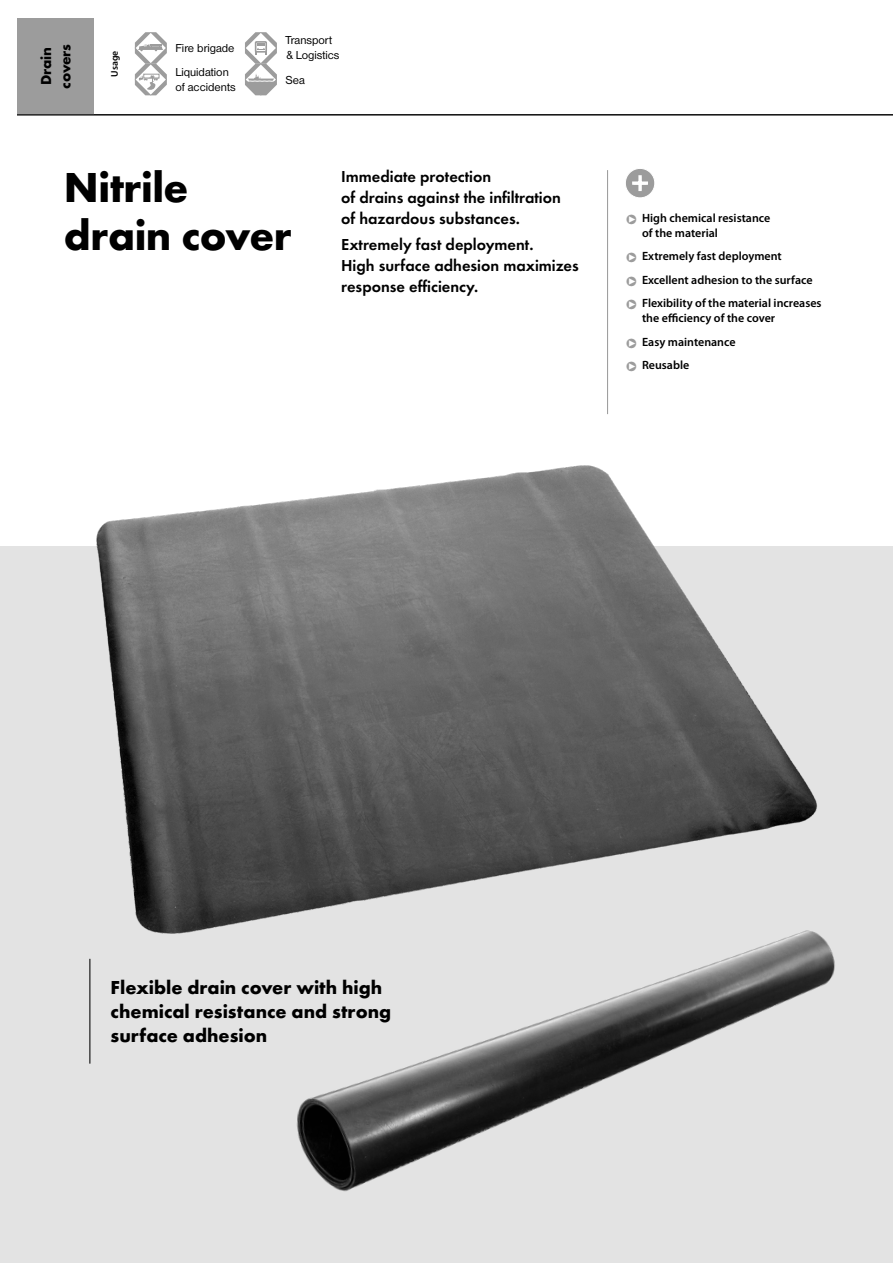
<style>
.page{position:relative;width:893px;height:1263px;background:#fff}
.page>*{position:absolute;margin:0;border:0;box-sizing:border-box;transform-origin:0 0}
._2018_H1{font:700 43.5px/48px "Futura TOT";letter-spacing:-.01em;color:#000}
._2018_vykrik_foto{font:700 19.5px/24px "Futura TOT";color:#000}
._2018_perex{font:600 16.5px/21px "Futura TOT";color:#000}
.t1{font:700 15px/19.5px "Futura TOT";letter-spacing:-.01em;color:#000}
.t2{font:600 12px/15px "Myriad Pro";color:#000}
._2018_zahlavi_aplikace{font:12px/15px "Nimbus Sans DOT";color:#000}
.t3{font:600 9.75px "Myriad Pro";color:#000}
.s1{color:#9c9c9c}
</style>
<div class="page">
<div style="left:0;top:546px;width:893px;height:717px;background:#e3e3e3"></div>
<hr style="left:89px;top:959px;width:1px;height:105px;background:#000">
<img style="left:296px;top:934px;width:539px;height:258px">
<img style="left:96px;top:414px;width:722px;height:538px">
<hr style="left:607px;top:170px;width:1px;height:244px;background:#9c9c9c">
<svg style="left:625px;top:168px;width:30px;height:30px"></svg>
<div style="left:625px;top:168px;width:30px;height:30px;border:1px solid #fff;border-radius:50%"></div>
<svg style="left:631px;top:174px;width:18px;height:18px"></svg>
<div style="left:17px;top:18px;width:77px;height:96px;background:#9c9c9c"></div>
<hr style="left:17px;top:114px;width:876px;height:1px;background:#000">
<svg style="left:135px;top:32px;width:32px;height:63px"></svg>
<svg style="left:245px;top:32px;width:32px;height:63px"></svg>
<p class="t1" style="left:36px;top:89px;width:46px;rotate:-90deg">Drain covers</p>
<p class="t3" style="left:109px;top:77px;width:28px;rotate:-90deg">Usage</p>
<p class="_2018_zahlavi_aplikace" style="left:175px;top:41px;width:61px">Fire brigade</p>
<p class="_2018_zahlavi_aplikace" style="left:285px;top:33px;width:56px">Transport &amp; Logistics</p>
<p class="_2018_zahlavi_aplikace" style="left:175px;top:65px;width:62px">Liquidation of accidents</p>
<p class="_2018_zahlavi_aplikace" style="left:285px;top:72px;width:21px">Sea</p>
<p class="_2018_H1" style="left:64px;top:163px;width:229px">Nitrile drain cover</p>
<p class="_2018_perex" style="left:341px;top:166px;width:221px">Immediate protection<br>of drains against the infiltration of hazardous substances.</p>
<p class="_2018_perex" style="left:341px;top:234px;width:239px">Extremely fast deployment.<br>High surface adhesion maximizes response efficiency.</p>
<p class="t2" style="left:642px;top:210px;width:130px;text-indent:-17px"><span class="s1">❑</span> High chemical resistance of the material</p>
<p class="t2" style="left:625px;top:249px;width:158px"><span class="s1">❑</span> Extremely fast deployment</p>
<p class="t2" style="left:625px;top:272px;width:189px"><span class="s1">❑</span> Excellent adhesion to the surface</p>
<p class="t2" style="left:642px;top:296px;width:181px;text-indent:-17px"><span class="s1">❑</span> Flexibility of the material increases the efficiency of the cover</p>
<p class="t2" style="left:625px;top:334px;width:112px"><span class="s1">❑</span> Easy maintenance</p>
<p class="t2" style="left:625px;top:358px;width:66px"><span class="s1">❑</span> Reusable</p>
<p class="_2018_vykrik_foto" style="left:111px;top:975px;width:282px">Flexible drain cover with high chemical resistance and strong surface adhesion</p>
</div>
